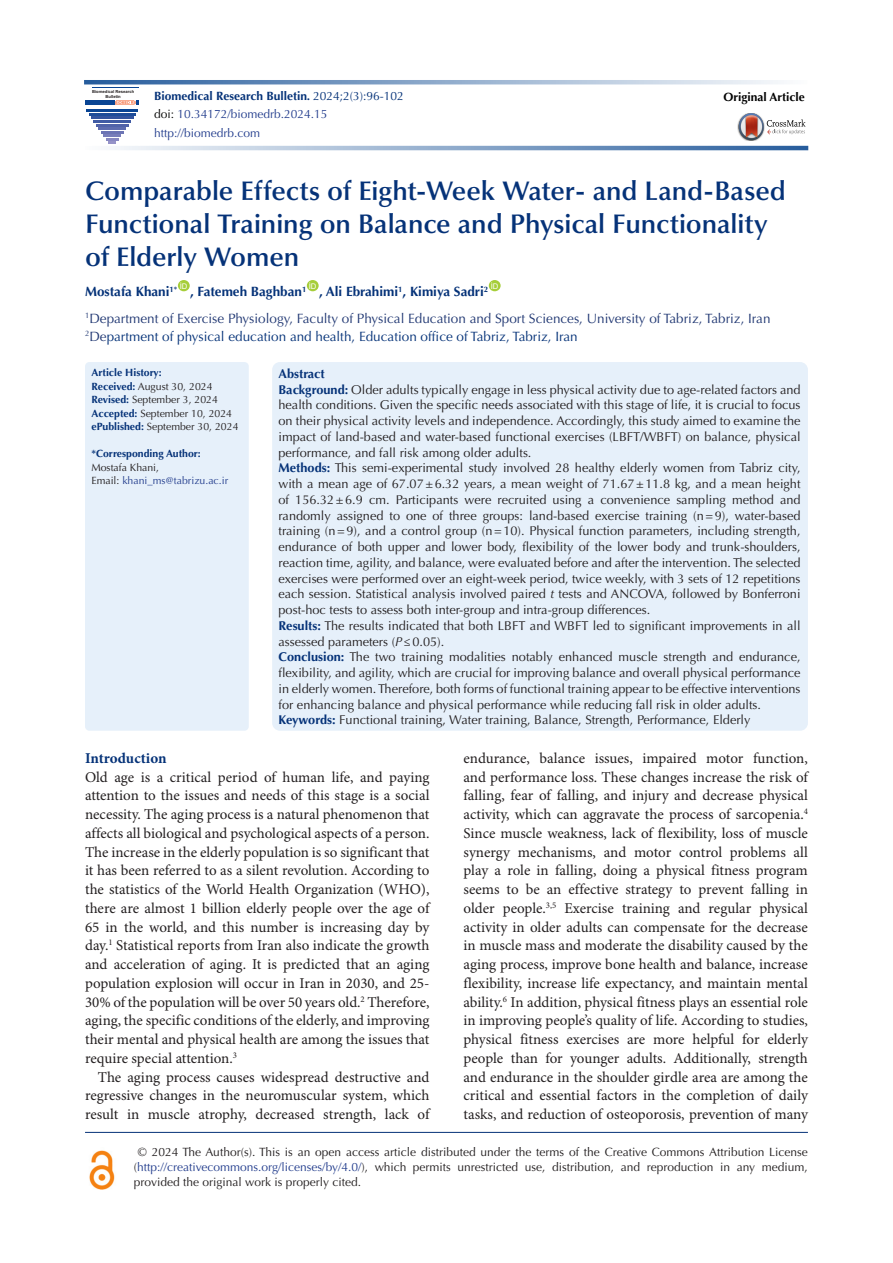
<style>
.page{position:relative;width:893px;height:1263px;background:#fff}
.page>*{position:absolute;margin:0;border:0;box-sizing:border-box;transform-origin:0 0}
.t1{font:600 27px/33px "Optima LT Std";letter-spacing:-.005em;color:#053278}
.t2{font:15px/18.8px "Minion Pro";letter-spacing:-.005em;color:#231f20;text-align:justify}
.heading_1{font:700 15px "Minion Pro";letter-spacing:-.005em;color:#053278}
.t3{font:13.5px "Optima LT Std";color:#213873}
.t4{font:13.5px "Optima LT Std";color:#053278}
.t5{font:700 13.5px "Optima LT Std";color:#053278}
.t6{font:12.75px/15.8px "Optima LT Std";color:#231f20;text-align:justify}
.t7{font:700 12.75px "Optima LT Std";color:#053278}
.corresponding{font:12px/15px "Optima LT Std";color:#231f20;text-align:justify}
.t8{font:12px "Optima LT Std";color:#253f8e}
.t9{font:700 12px "Optima LT Std";color:#053278}
.t10{font:700 12px "Optima LT Std";color:#000}
.t11{font:10.5px "Optima LT Std";color:#231f20}
.t12{font:700 10.5px "Optima LT Std";color:#053278}
.t13{font:10.5px "Optima LT Std";color:#253f8e}
.t14{font:7.8px "Arial";color:#fff}
.t15{font:700 4.2px/4.7px "Arial";color:#231f20;text-align:center}
.s1{font-style:italic}
.s2{font-weight:400}
.s3{color:#040503}
.s4{color:#213873}
.s5{font-weight:700;color:#053278}
.s6{color:#231f20}
.s7{color:#253f8e}
</style>
<div class="page">
<hr style="left:85px;top:1132px;width:723px;height:1px;background:#053278">
<div style="left:178px;top:280px;width:12px;height:11px;background:#a6ce39;border-radius:50%"></div>
<div style="left:307px;top:280px;width:12px;height:11px;background:#a6ce39;border-radius:50%"></div>
<div style="left:489px;top:280px;width:12px;height:11px;background:#a6ce39;border-radius:50%"></div>
<img style="left:737px;top:121px;width:2px;height:13px">
<svg style="left:739px;top:113px;width:66px;height:27px"></svg>
<svg style="left:84px;top:80px;width:697px;height:4px;background:#8da9ca"></svg>
<svg style="left:112px;top:146px;width:696px;height:4px;background:#8da9ca"></svg>
<img style="left:89px;top:1150px;width:26px;height:40px">
<svg style="left:85px;top:87px;width:54px;height:57px"></svg>
<div style="left:85px;top:362px;width:164px;height:369px;background:#e6f0fa;border-radius:4px"></div>
<div style="left:272px;top:362px;width:536px;height:369px;background:#e6f0fa;border-radius:8px"></div>
<p class="t15" style="left:92px;top:89px;width:44px">Biomedical Research<br>Bulletin</p>
<p class="t9" style="left:154px;top:89px;width:251px">Biomedical Research Bulletin<span class="s1">.</span> <span class="s2">2024;2(3):96-102</span></p>
<p class="t10" style="left:723px;top:90px;width:83px">Original Article</p>
<p class="t8" style="left:154px;top:107px;width:175px"><span class="s3">doi:</span> 10.34172/biomedrb.2024.15</p>
<p class="t8" style="left:154px;top:126px;width:108px">http://biomedrb.com</p>
<p class="t1" style="left:85px;top:174px;width:702px">Comparable Effects of Eight-Week Water- and Land-Based<br>Functional Training on Balance and Physical Functionality of Elderly Women</p>
<p class="t5" style="left:85px;top:284px;width:94px">Mostafa Khani<sup>1*</sup></p>
<p class="t14" style="left:491px;top:281px;width:9px">ID</p>
<p class="t3" style="left:85px;top:310px;width:687px"><sup>1</sup>Department of Exercise Physiology, Faculty of Physical Education and Sport Sciences, University of Tabriz, Tabriz, Iran</p>
<p class="t4" style="left:85px;top:328px;width:494px"><sup>2</sup><span class="s4">De</span>partment of physical education and health, Education office of Tabriz, Tabriz, Iran</p>
<p class="t14" style="left:180px;top:281px;width:9px">ID</p>
<p class="t14" style="left:309px;top:281px;width:9px">ID</p>
<p class="t5" style="left:190px;top:284px;width:118px">, Fatemeh Baghban<sup>1</sup></p>
<p class="t5" style="left:319px;top:284px;width:171px">, Ali Ebrahimi<sup>1</sup>, Kimiya Sadri<sup>2</sup></p>
<p class="t12" style="left:91px;top:366px;width:72px">Article History:</p>
<p class="t11" style="left:91px;top:380px;width:123px"><span class="s5">Received:</span> August 30, 2024</p>
<p class="t11" style="left:91px;top:393px;width:128px"><span class="s5">Revised:</span> September 3, 2024</p>
<p class="t11" style="left:91px;top:407px;width:142px"><span class="s5">Accepted:</span> September 10, 2024</p>
<p class="t11" style="left:91px;top:420px;width:149px"><span class="s5">ePublished:</span> September 30, 2024</p>
<p class="t12" style="left:91px;top:447px;width:111px">*Corresponding Author:</p>
<p class="t11" style="left:91px;top:461px;width:69px">Mostafa Khani,</p>
<p class="t13" style="left:91px;top:474px;width:138px"><span class="s6">Email:</span> khani_ms@tabrizu.ac.ir</p>
<p class="t7" style="left:279px;top:366px;width:48px">Abstract</p>
<p class="t6" style="left:279px;top:381px;width:524px"><span class="s5">Background:</span> Older adults typically engage in less physical activity due to age-related factors and health conditions. Given the specific needs associated with this stage of life, it is crucial to focus on their physical activity levels and independence. Accordingly, this study aimed to examine the impact of land-based and water-based functional exercises (LBFT/WBFT) on balance, physical performance, and fall risk among older adults.</p>
<p class="t6" style="left:279px;top:460px;width:524px"><span class="s5">Methods:</span> This semi-experimental study involved 28 healthy elderly women from Tabriz city, with a mean age of 67.07±6.32 years, a mean weight of 71.67±11.8 kg, and a mean height of 156.32±6.9 cm. Participants were recruited using a convenience sampling method and randomly assigned to one of three groups: land-based exercise training (n=9), water-based training (n=9), and a control group (n=10). Physical function parameters, including strength, endurance of both upper and lower body, flexibility of the lower body and trunk-shoulders, reaction time, agility, and balance, were evaluated before and after the intervention. The selected exercises were performed over an eight-week period, twice weekly, with 3 sets of 12 repetitions each session. Statistical analysis involved paired <span class="s1">t</span> tests and ANCOVA, followed by Bonferroni post-hoc tests to assess both inter-group and intra-group differences.</p>
<p class="t6" style="left:279px;top:618px;width:524px"><span class="s5">Results:</span> The results indicated that both LBFT and WBFT led to significant improvements in all assessed parameters (<span class="s1">P</span>≤0.05).</p>
<p class="t6" style="left:279px;top:649px;width:524px"><span class="s5">Conclusion:</span> The two training modalities notably enhanced muscle strength and endurance, flexibility, and agility, which are crucial for improving balance and overall physical performance in elderly women. Therefore, both forms of functional training appear to be effective interventions for enhancing balance and physical performance while reducing fall risk in older adults.</p>
<p class="t6" style="left:279px;top:712px;width:473px"><span class="s5">Keywords:</span> Functional training, Water training, Balance, Strength, Performance, Elderly</p>
<p class="heading_1" style="left:85px;top:747px;width:83px">Introduction</p>
<p class="t2" style="left:85px;top:768px;width:346px">Old age is a critical period of human life, and paying attention to the issues and needs of this stage is a social necessity. The aging process is a natural phenomenon that affects all biological and psychological aspects of a person.<br>The increase in the elderly population is so significant that it has been referred to as a silent revolution. According to the statistics of the World Health Organization (WHO), there are almost 1 billion elderly people over the age of 65 in the world, and this number is increasing day by day.<sup>1</sup> Statistical reports from Iran also indicate the growth and acceleration of aging. It is predicted that an aging population explosion will occur in Iran in 2030, and 25- 30% of the population will be over 50 years old.<sup>2</sup> Therefore, aging, the specific conditions of the elderly, and improving their mental and physical health are among the issues that require special attention.<sup>3</sup></p>
<p class="t2" style="left:85px;top:1068px;width:346px;text-indent:13px">The aging process causes widespread destructive and regressive changes in the neuromuscular system, which result in muscle atrophy, decreased strength, lack of</p>
<p class="t2" style="left:463px;top:749px;width:346px">endurance, balance issues, impaired motor function, and performance loss. These changes increase the risk of falling, fear of falling, and injury and decrease physical activity, which can aggravate the process of sarcopenia.<sup>4<br></sup>Since muscle weakness, lack of flexibility, loss of muscle synergy mechanisms, and motor control problems all play a role in falling, doing a physical fitness program seems to be an effective strategy to prevent falling in older people.<sup>3,5</sup> Exercise training and regular physical activity in older adults can compensate for the decrease in muscle mass and moderate the disability caused by the aging process, improve bone health and balance, increase flexibility, increase life expectancy, and maintain mental ability.<sup>6</sup> In addition, physical fitness plays an essential role in improving people’s quality of life. According to studies, physical fitness exercises are more helpful for elderly people than for younger adults. Additionally, strength and endurance in the shoulder girdle area are among the critical and essential factors in the completion of daily tasks, and reduction of osteoporosis, prevention of many</p>
<p class="corresponding" style="left:134px;top:1144px;width:675px;text-indent:4px">© 2024 The Author(s). This is an open access article distributed under the terms of the Creative Commons Attribution License (<span class="s7">http://creativecommons.org/licenses/by/4.0/</span>), which permits unrestricted use, distribution, and reproduction in any medium, provided the original work is properly cited.</p>
</div>
